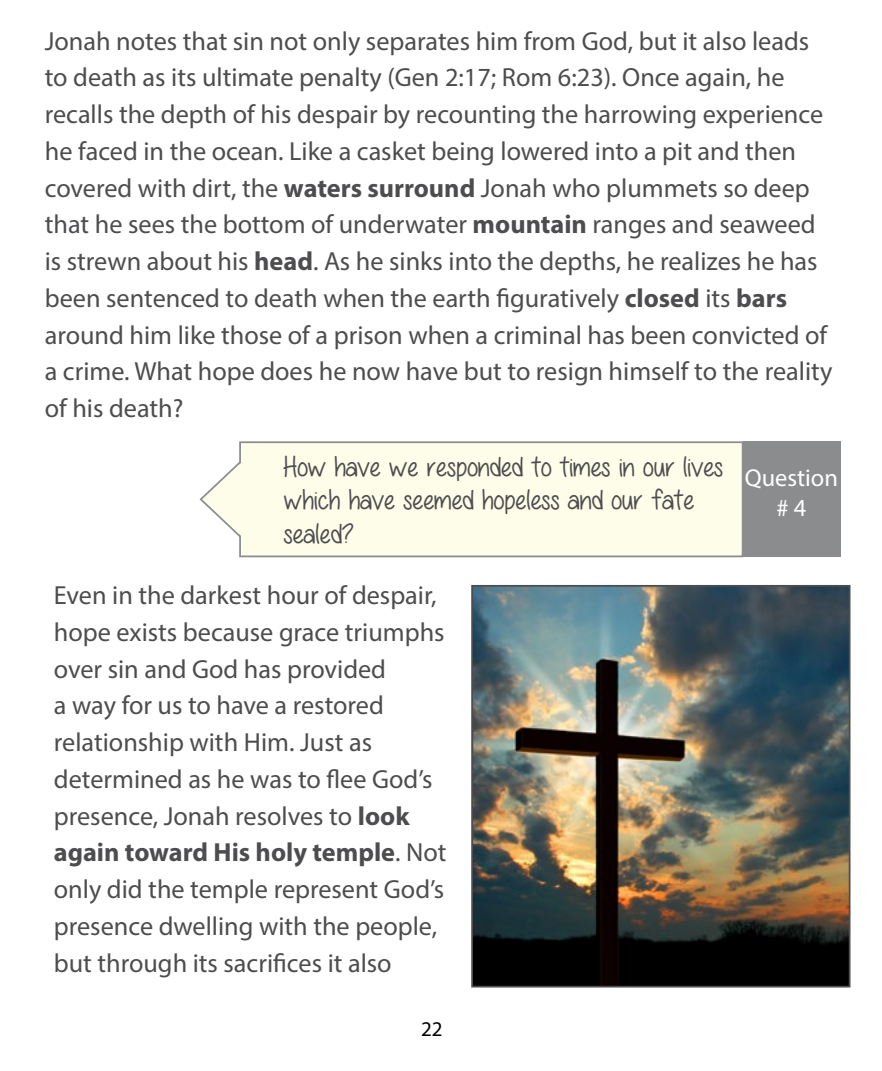
<style>
.page{position:relative;width:882px;height:1071px;background:#fff}
.page>*{position:absolute;margin:0;border:0;box-sizing:border-box;transform-origin:0 0}
.t1{font:28px/33.2px "All Things Pink";color:#4d4d4f}
.t2{font:26.25px/36.8px "Myriad Pro";color:#4d4d4f}
.t3{font:24.5px/29.4px "Myriad Pro";color:#fff;text-align:center}
.t4{font:21px "Myriad Pro";color:#000}
.s1{font-weight:700}
</style>
<div class="page">
<div style="left:239px;top:441px;width:505px;height:116px;background:#fefde9;border:2px solid #8a8c8e"></div>
<svg style="left:199px;top:450px;width:43px;height:99px"></svg>
<div style="left:743px;top:441px;width:98px;height:116px;background:#8a8c8e"></div>
<img style="left:474px;top:588px;width:373px;height:397px">
<div style="left:471px;top:585px;width:379px;height:403px;border:2px solid #4d4d4f"></div>
<p class="t2" style="left:45px;top:22px;width:789px">Jonah notes that sin not only separates him from God, but it also leads to death as its ultimate penalty (Gen 2:17; Rom 6:23). Once again, he recalls the depth of his despair by recounting the harrowing experience he faced in the ocean. Like a casket being lowered into a pit and then covered with dirt, the <span class="s1">waters surround</span> Jonah who plummets so deep that he sees the bottom of underwater <span class="s1">mountain</span> ranges and seaweed is strewn about his <span class="s1">head</span>. As he sinks into the depths, he realizes he has been sentenced to death when the earth figuratively <span class="s1">closed</span> its <span class="s1">bars </span>around him like those of a prison when a criminal has been convicted of a crime. What hope does he now have but to resign himself to the reality of his death?</p>
<p class="t1" style="left:284px;top:450px;width:441px">How have we responded to times in our lives which have seemed hopeless and our fate sealed?</p>
<p class="t2" style="left:54px;top:576px;width:394px">Even in the darkest hour of despair, hope exists because grace triumphs over sin and God has provided<br>a way for us to have a restored relationship with Him. Just as determined as he was to flee God’s presence, Jonah resolves to <span class="s1">look again toward His holy temple</span>. Not only did the temple represent God’s presence dwelling with the people, but through its sacrifices it also</p>
<p class="t4" style="left:421px;top:1016px;width:23px">22</p>
<p class="t3" style="left:745px;top:463px;width:95px">Question # 4</p>
</div>
